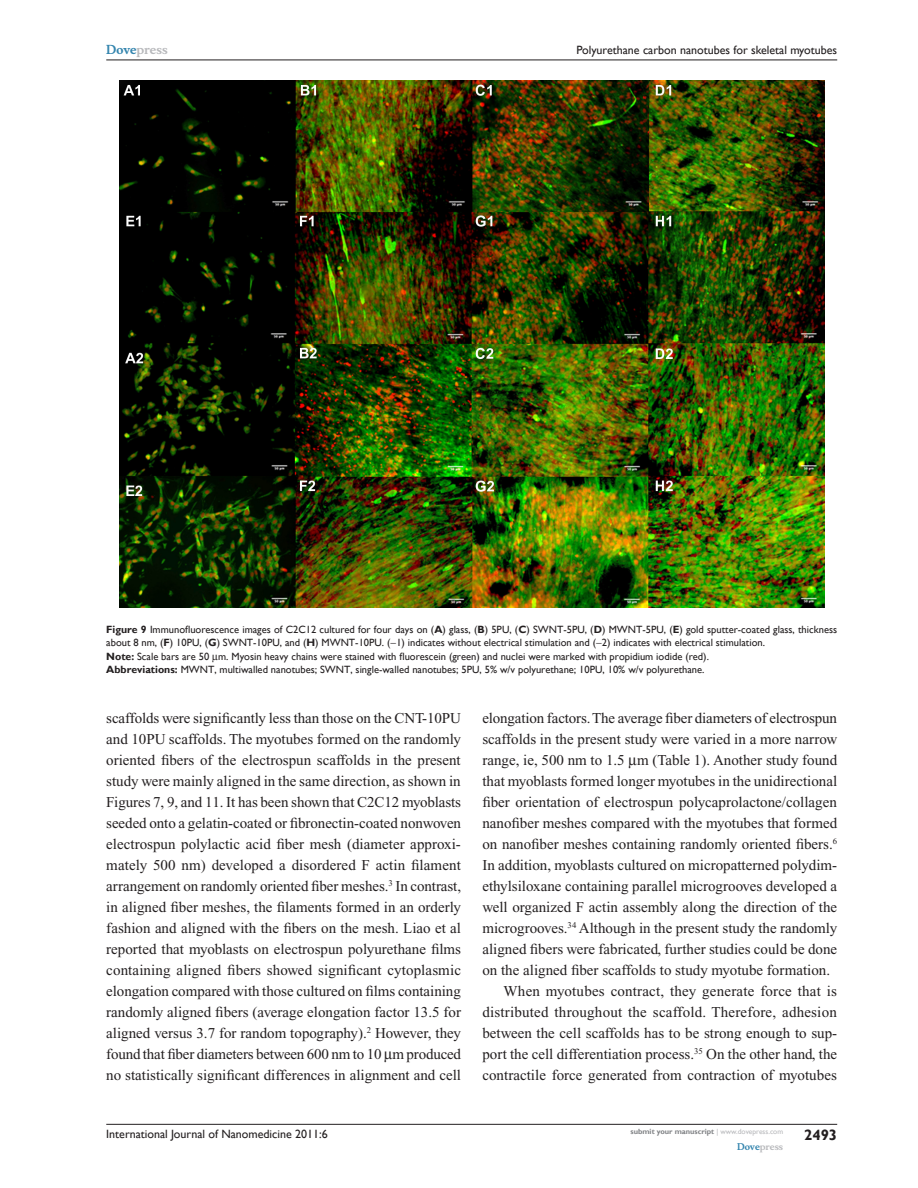
<style>
.page{position:relative;width:918px;height:1188px;background:#fff}
.page>*{position:absolute;margin:0;border:0;box-sizing:border-box;transform-origin:0 0}
.t1{font:15px/21px "Times New Roman";color:#231f20;text-align:justify}
.t2{font:700 15px "Gill Sans";color:#231f20}
.t3{font:12px "Gill Sans";color:#231f20}
.t4{font:700 12px "Musee";color:#b8b9bc}
.t5{font:10.5px/13.5px "Gill Sans";color:#231f20}
.t6{font:700 9px "Musee";color:#b8b9bc}
.t7{font:700 7.5px "Gill Sans";color:#808285}
.s1{color:#3485ae}
.s2{font-weight:700}
.s3{font-weight:400;color:#b8b9bc}
</style>
<div class="page">
<img style="left:119px;top:81px;width:705px;height:527px">
<hr style="left:106px;top:1124px;width:731px;height:1px;background:#231f20">
<hr style="left:106px;top:60px;width:731px;height:1px;background:#231f20">
<p class="t4" style="left:106px;top:43px;width:63px"><span class="s1">Dove</span>press</p>
<p class="t3" style="left:576px;top:43px;width:262px">Polyurethane carbon nanotubes for skeletal myotubes</p>
<p class="t5" style="left:106px;top:623px;width:732px"><span class="s2">Figure 9</span> Immunofluorescence images of C2C12 cultured for four days on (<span class="s2">A</span>) glass, (<span class="s2">B</span>) 5PU, (<span class="s2">C</span>) SWNT-5PU, (<span class="s2">D</span>) MWNT-5PU, (<span class="s2">E</span>) gold sputter-coated glass, thickness about 8 nm, (<span class="s2">F</span>) 10PU, (<span class="s2">G</span>) SWNT-10PU, and (<span class="s2">H</span>) MWNT-10PU. ( 1) indicates without electrical stimulation and ( 2) indicates with electrical stimulation.<br><span class="s2">Note:</span> Scale bars are 50 m. Myosin heavy chains were stained with fluorescein (green) and nuclei were marked with propidium iodide (red).<br><span class="s2">Abbreviations:</span> MWNT, multiwalled nanotubes; SWNT, single-walled nanotubes; 5PU, 5% w/v polyurethane; 10PU, 10% w/v polyurethane.</p>
<p class="t1" style="left:106px;top:707px;width:356px">scaffolds were significantly less than those on the CNT-10PU and 10PU scaffolds. The myotubes formed on the randomly oriented fibers of the electrospun scaffolds in the present study were mainly aligned in the same direction, as shown in Figures 7, 9, and 11. It has been shown that C2C12 myoblasts seeded onto a gelatin-coated or fibronectin-coated nonwoven electrospun polylactic acid fiber mesh (diameter approxi&shy;mately 500 nm) developed a disordered F actin filament arrangement on randomly oriented fiber meshes.<sup>3</sup> In contrast, in aligned fiber meshes, the filaments formed in an orderly fashion and aligned with the fibers on the mesh. Liao et al reported that myoblasts on electrospun polyurethane films containing aligned fibers showed significant cytoplasmic elongation compared with those cultured on films containing randomly aligned fibers (average elongation factor 13.5 for aligned versus 3.7 for random topography).<sup>2</sup> However, they found that fiber diameters between 600 nm to 10 m produced no statistically significant differences in alignment and cell</p>
<p class="t1" style="left:482px;top:707px;width:356px">elongation factors. The average fiber diameters of electrospun</p>
<p class="t1" style="left:482px;top:728px;width:356px">scaffolds in the present study were varied in a more narrow</p>
<p class="t1" style="left:482px;top:749px;width:356px">range, ie, 500 nm to 1.5 m (Table 1). Another study found</p>
<p class="t1" style="left:482px;top:770px;width:356px">that myoblasts formed longer myotubes in the unidirectional</p>
<p class="t1" style="left:482px;top:791px;width:356px">fiber orientation of electrospun polycaprolactone/collagen</p>
<p class="t1" style="left:482px;top:812px;width:356px">nanofiber meshes compared with the myotubes that formed</p>
<p class="t1" style="left:482px;top:833px;width:356px">on nanofiber meshes containing randomly oriented fibers.<sup>6</sup></p>
<p class="t1" style="left:482px;top:854px;width:356px">In addition, myoblasts cultured on micropatterned polydim-</p>
<p class="t1" style="left:482px;top:875px;width:356px">ethylsiloxane containing parallel microgrooves developed a</p>
<p class="t1" style="left:482px;top:896px;width:356px">well organized F actin assembly along the direction of the</p>
<p class="t1" style="left:482px;top:917px;width:356px">microgrooves.<sup>34</sup> Although in the present study the randomly</p>
<p class="t1" style="left:482px;top:938px;width:356px">aligned fibers were fabricated, further studies could be done</p>
<p class="t1" style="left:482px;top:959px;width:349px">on the aligned fiber scaffolds to study myotube formation.</p>
<p class="t1" style="left:504px;top:980px;width:335px">When myotubes contract, they generate force that is</p>
<p class="t1" style="left:482px;top:1001px;width:356px">distributed throughout the scaffold. Therefore, adhesion</p>
<p class="t1" style="left:482px;top:1022px;width:356px">between the cell scaffolds has to be strong enough to sup-</p>
<p class="t1" style="left:482px;top:1043px;width:356px">port the cell differentiation process.<sup>35</sup> On the other hand, the</p>
<p class="t1" style="left:482px;top:1064px;width:356px">contractile force generated from contraction of myotubes</p>
<p class="t3" style="left:106px;top:1127px;width:223px">International Journal of Nanomedicine 2011:6</p>
<p class="t7" style="left:631px;top:1127px;width:154px">submit your manuscript <span class="s3">| www.dovepress.com</span></p>
<p class="t6" style="left:737px;top:1141px;width:48px"><span class="s1">Dove</span>press</p>
<p class="t2" style="left:804px;top:1126px;width:35px">2493</p>
</div>
